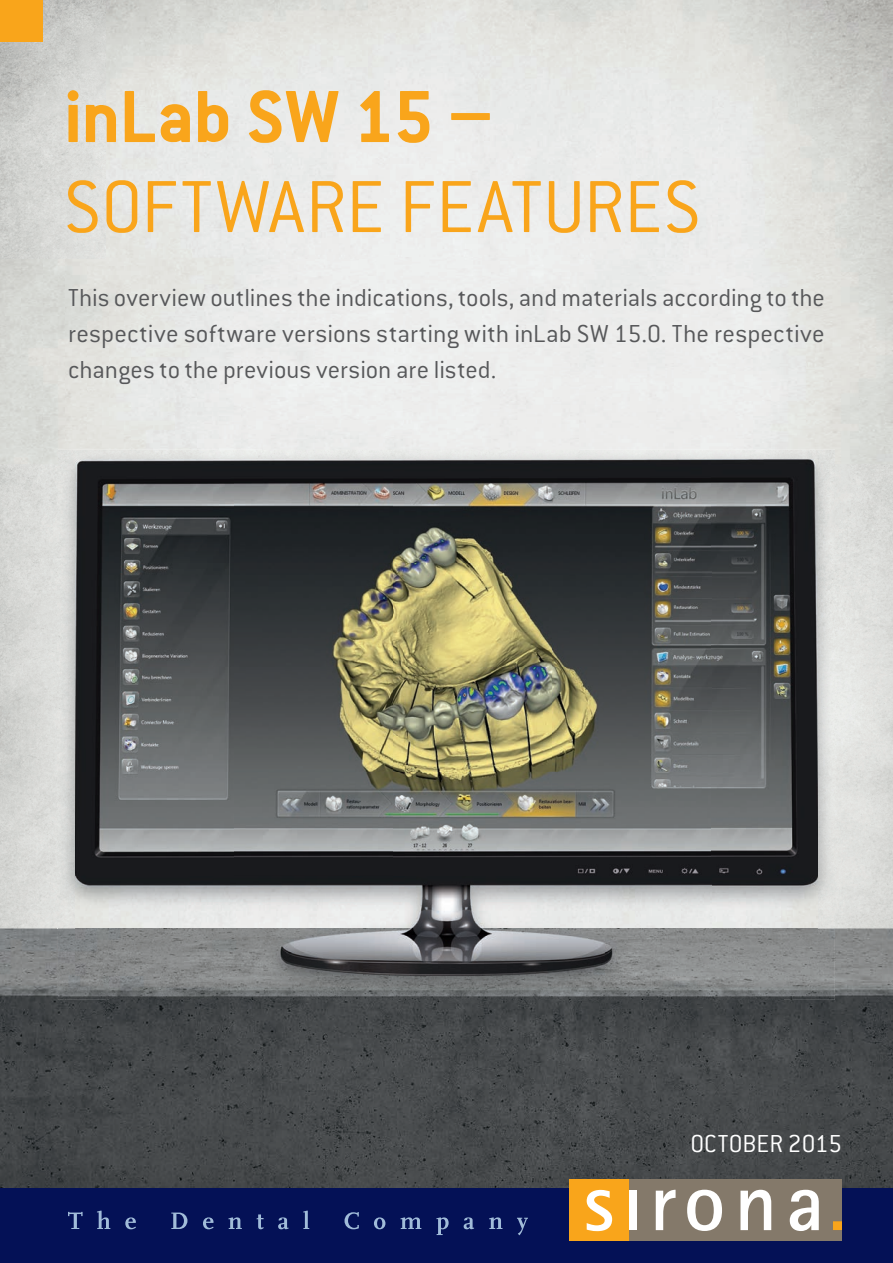
<style>
.page{position:relative;width:893px;height:1263px;background:#fff}
.page>*{position:absolute;margin:0;border:0;box-sizing:border-box;transform-origin:0 0}
.t1{font:300 81px "Conduit ITC Pro";color:#f9a51b}
.t2{font:700 81px "Conduit ITC Pro";letter-spacing:-.015em;color:#f9a51b}
.t3{font:300 27px/36px "Conduit ITC Pro";color:#57585a;text-align:justify}
.t4{font:300 27px "Conduit ITC Pro";color:#fff}
</style>
<div class="page">
<img style="left:0;top:0;width:893px;height:258px">
<img style="left:835px;top:464px;width:58px;height:464px">
<img style="left:0;top:464px;width:58px;height:464px">
<img style="left:0;top:928px;width:893px;height:260px">
<div style="left:0;top:0;width:43px;height:41px;background:#f9a51b"></div>
<div style="left:0;top:1188px;width:893px;height:75px;background:#041156"></div>
<div style="left:629px;top:1179px;width:213px;height:61px;background:#84796a"></div>
<div style="left:570px;top:1179px;width:59px;height:61px;background:#f9a51b"></div>
<svg style="left:587px;top:1190px;width:25px;height:41px"></svg>
<svg style="left:656px;top:1190px;width:20px;height:40px"></svg>
<svg style="left:687px;top:1190px;width:35px;height:41px"></svg>
<svg style="left:740px;top:1190px;width:31px;height:40px"></svg>
<svg style="left:790px;top:1190px;width:29px;height:41px"></svg>
<svg style="left:833px;top:1221px;width:9px;height:9px"></svg>
<hr style="left:629px;top:1179px;width:1px;height:61px;background:#937a53">
<div style="left:629px;top:1191px;width:7px;height:39px;background:#fff"></div>
<svg style="left:68px;top:1210px;width:460px;height:25px"></svg>
<img style="left:783px;top:450px;width:52px;height:550px">
<img style="left:58px;top:928px;width:52px;height:72px">
<img style="left:110px;top:975px;width:673px;height:25px">
<img style="left:75px;top:459px;width:743px;height:516px">
<h1 class="t2" style="left:64px;top:70px;width:431px">inLab SW 15 –</h1>
<h1 class="t1" style="left:64px;top:163px;width:639px">SOFTWARE FEATURES</h1>
<p class="t3" style="left:68px;top:280px;width:758px">This overview outlines the indications, tools, and materials according to the respective software versions starting with inLab SW 15.0. The respective changes to the previous version are listed.</p>
<p class="t4" style="left:690px;top:1129px;width:153px">OCTOBER 2015</p>
</div>
